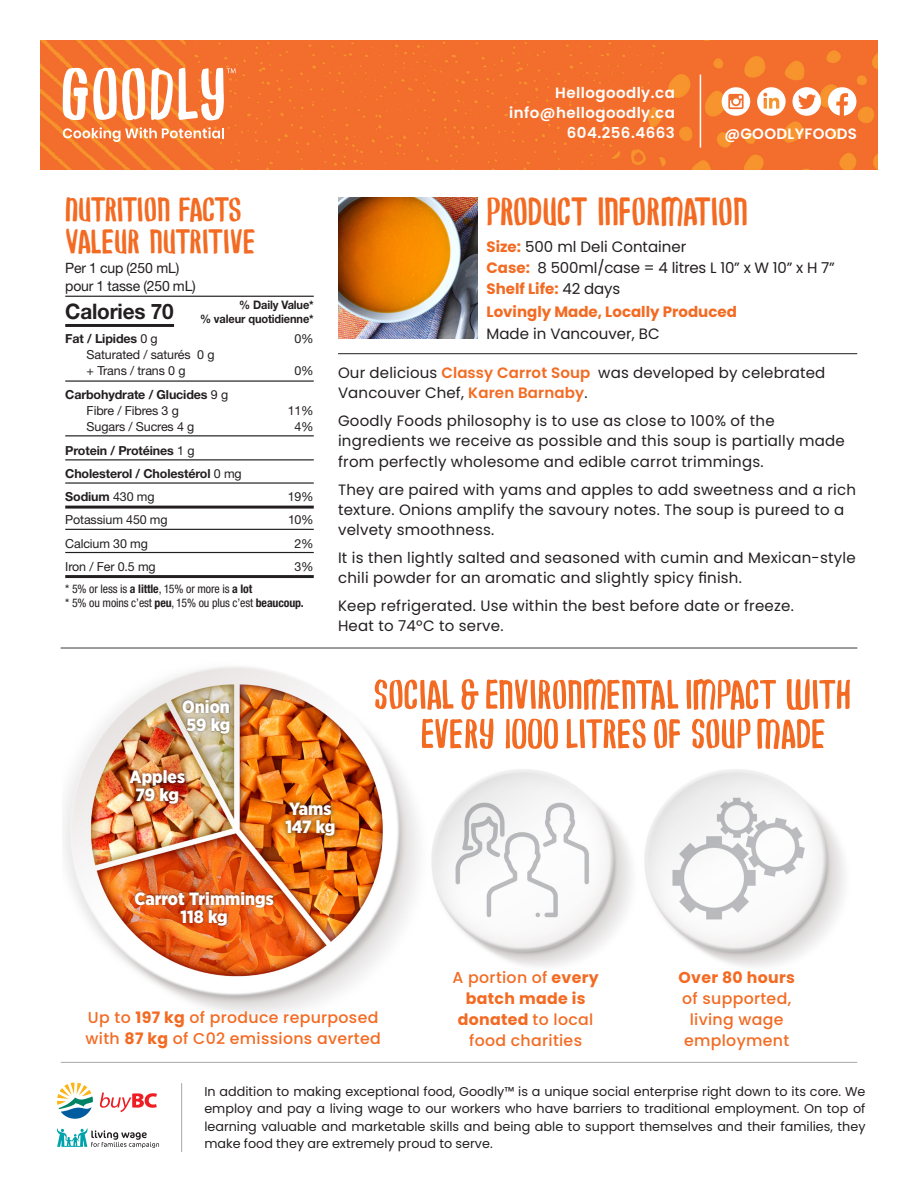
<style>
.page{position:relative;width:918px;height:1188px;background:#fff}
.page>*{position:absolute;margin:0;border:0;box-sizing:border-box;transform-origin:0 0}
.t1{font:51.75px/39.3px "Goodly Hand";color:#f36b23;text-align:center}
.t2{font:49.5px "Goodly Hand";color:#f36b23}
.t3{font:42.75px "Goodly Hand";letter-spacing:-.01em;color:#f36b23;scale:1.05 1}
.t4{font:700 21.45px "Helvetica Neue LT Std";letter-spacing:-.01em;color:#231f20}
.t5{font:900 17.7px "Gotham Narrow";color:#fff}
.t6{font:500 15.75px/21px "Poppins";letter-spacing:.02em;color:#f36b23;text-align:center}
.t7{font:15px/20.2px "Poppins";letter-spacing:.015em;color:#231f20}
.t8{font:700 15px/22.5px "Poppins";color:#f36b23}
.t9{font:600 15px "Poppins";letter-spacing:.03em;color:#fff}
.t10{font:15px "Poppins";letter-spacing:-.01em;color:#231f20}
.t11{font:14.25px/17.2px "Helvetica Neue LT Std";letter-spacing:-.01em;color:#231f20}
.t12{font:12.75px/17.4px "Poppins";color:#231f20;text-align:justify}
.t13{font:12.45px "Helvetica Neue LT Std";letter-spacing:-.01em;color:#231f20}
.t14{font:700 12.45px "Helvetica Neue LT Std";letter-spacing:-.01em;color:#231f20}
.t15{font:condensed 11.85px "Helvetica Neue LT Std";letter-spacing:-.01em;color:#231f20}
.t16{font:700 11.7px "Helvetica Neue LT Std";letter-spacing:-.01em;color:#231f20;scale:.94 1}
.s1{font-weight:400}
.s2{font-weight:700}
.s3{font-weight:700;color:#f36b23}
.s4{font-weight:400;color:#231f20}
.s5{font-weight:600;color:#f36b23}
</style>
<div class="page">
<img style="left:40px;top:40px;width:838px;height:129px">
<hr style="left:338px;top:353px;width:519px;height:1px;background:#231f20">
<img style="left:338px;top:198px;width:139px;height:140px">
<svg style="left:63px;top:68px;width:82px;height:53px"></svg>
<svg style="left:151px;top:68px;width:85px;height:52px"></svg>
<svg style="left:63px;top:127px;width:161px;height:15px"></svg>
<hr style="left:65px;top:296px;width:249px;height:1px;background:#231f20">
<hr style="left:65px;top:324px;width:109px;height:3px;background:#231f20">
<hr style="left:65px;top:380px;width:249px;height:2px;background:#231f20">
<hr style="left:65px;top:435px;width:249px;height:1px;background:#231f20">
<hr style="left:65px;top:459px;width:249px;height:1px;background:#231f20">
<hr style="left:65px;top:482px;width:249px;height:2px;background:#231f20">
<hr style="left:65px;top:506px;width:249px;height:3px;background:#231f20">
<hr style="left:65px;top:529px;width:249px;height:1px;background:#231f20">
<hr style="left:65px;top:552px;width:249px;height:1px;background:#231f20">
<hr style="left:65px;top:575px;width:249px;height:3px;background:#231f20">
<hr style="left:700px;top:75px;width:1px;height:73px;background:#fff">
<svg style="left:828px;top:87px;width:28px;height:29px"></svg>
<svg style="left:792px;top:87px;width:29px;height:29px"></svg>
<svg style="left:757px;top:87px;width:29px;height:29px"></svg>
<svg style="left:722px;top:87px;width:28px;height:29px"></svg>
<img style="left:64px;top:666px;width:781px;height:348px">
<hr style="left:61px;top:648px;width:796px;height:1px;background:#a8a9ad">
<hr style="left:61px;top:1062px;width:796px;height:1px;background:#a8a9ad">
<div style="left:280px;top:797px;width:60px;height:44px;background:#231f20;opacity:.65"></div>
<div style="left:126px;top:767px;width:62px;height:40px;background:#231f20;opacity:.75"></div>
<div style="left:134px;top:890px;width:142px;height:38px;background:#231f20;opacity:.65"></div>
<div style="left:181px;top:698px;width:50px;height:38px;background:#231f20;opacity:.65"></div>
<svg style="left:57px;top:1128px;width:102px;height:20px"></svg>
<svg style="left:57px;top:1083px;width:36px;height:36px"></svg>
<svg style="left:100px;top:1093px;width:57px;height:19px"></svg>
<hr style="left:181px;top:1083px;width:1px;height:69px;background:#a8a9ad">
<p class="t3" style="left:65px;top:197px;width:170px">Nutrition Facts</p>
<p class="t3" style="left:65px;top:228px;width:183px">Valeur nutritive</p>
<p class="t11" style="left:65px;top:259px;width:132px">Per 1 cup (250 mL) pour 1 tasse (250 mL)</p>
<p class="t4" style="left:65px;top:298px;width:110px">Calories 70</p>
<p class="t14" style="left:65px;top:331px;width:94px">Fat / Lipides <span class="s1">0 g</span></p>
<p class="t13" style="left:294px;top:331px;width:21px">0%</p>
<p class="t13" style="left:87px;top:347px;width:130px">Saturated / saturés 0 g</p>
<p class="t13" style="left:87px;top:363px;width:100px">+ Trans / trans 0 g</p>
<p class="t13" style="left:294px;top:363px;width:21px">0%</p>
<p class="t14" style="left:65px;top:387px;width:164px">Carbohydrate / Glucides <span class="s1">9 g</span></p>
<p class="t13" style="left:87px;top:403px;width:94px">Fibre / Fibres 3 g</p>
<p class="t13" style="left:288px;top:403px;width:28px">11%</p>
<p class="t13" style="left:87px;top:419px;width:109px">Sugars / Sucres 4 g</p>
<p class="t13" style="left:294px;top:419px;width:21px">4%</p>
<p class="t14" style="left:65px;top:443px;width:131px">Protein / Protéines <span class="s1">1 g</span></p>
<p class="t14" style="left:65px;top:466px;width:178px">Cholesterol / Cholestérol <span class="s1">0 mg</span></p>
<p class="t14" style="left:65px;top:489px;width:91px">Sodium <span class="s1">430 mg</span></p>
<p class="t13" style="left:288px;top:489px;width:28px">19%</p>
<p class="t13" style="left:65px;top:513px;width:104px">Potassium 450 mg</p>
<p class="t13" style="left:288px;top:513px;width:27px">10%</p>
<p class="t13" style="left:65px;top:536px;width:84px">Calcium 30 mg</p>
<p class="t13" style="left:294px;top:536px;width:21px">2%</p>
<p class="t13" style="left:65px;top:559px;width:92px">Iron / Fer 0.5 mg</p>
<p class="t13" style="left:294px;top:559px;width:21px">3%</p>
<p class="t15" style="left:65px;top:582px;width:189px">* 5% or less is <span class="s2">a little</span>, 15% or more is <span class="s2">a lot</span></p>
<p class="t15" style="left:65px;top:596px;width:240px">* 5% ou moins c’est <span class="s2">peu</span>, 15% ou plus c’est <span class="s2">beaucoup.</span></p>
<p class="t16" style="left:239px;top:298px;width:81px">% Daily Value*</p>
<p class="t16" style="left:200px;top:311px;width:122px">% valeur quotidienne*</p>
<p class="t5" style="left:182px;top:695px;width:49px">Onion</p>
<p class="t5" style="left:187px;top:713px;width:45px">59 kg</p>
<p class="t9" style="left:555px;top:84px;width:121px">Hellogoodly.ca</p>
<p class="t9" style="left:509px;top:104px;width:167px">info@hellogoodly.ca</p>
<p class="t9" style="left:567px;top:124px;width:109px">604.256.4663</p>
<p class="t9" style="left:724px;top:125px;width:134px">@GOODLYFOODS</p>
<p class="t2" style="left:487px;top:197px;width:263px">Product Information</p>
<p class="t7" style="left:487px;top:237px;width:201px"><span class="s3">Size:</span> 500 ml Deli Container</p>
<p class="t10" style="left:487px;top:259px;width:350px"><span class="s3">Case:</span> 8 500ml/case = 4 litres L 10” x W 10” x H 7”</p>
<p class="t8" style="left:487px;top:278px;width:135px">Shelf Life: <span class="s4">42 days</span></p>
<p class="t8" style="left:487px;top:300px;width:252px">Lovingly Made, Locally Produced<br><span class="s4">Made in Vancouver, BC</span></p>
<p class="t7" style="left:338px;top:363px;width:489px">Our delicious <span class="s5">Classy Carrot Soup</span> was developed by celebrated<br>Vancouver Chef, <span class="s5">Karen Barnaby</span>.</p>
<p class="t7" style="left:338px;top:411px;width:508px">Goodly Foods philosophy is to use as close to 100% of the ingredients we receive as possible and this soup is partially made from perfectly wholesome and edible carrot trimmings.</p>
<p class="t7" style="left:338px;top:479px;width:520px">They are paired with yams and apples to add sweetness and a rich texture. Onions amplify the savoury notes. The soup is pureed to a velvety smoothness.</p>
<p class="t7" style="left:338px;top:548px;width:519px">It is then lightly salted and seasoned with cumin and Mexican-style chili powder for an aromatic and slightly spicy finish.</p>
<p class="t7" style="left:338px;top:596px;width:457px">Keep refrigerated. Use within the best before date or freeze.<br>Heat to 74ºC to serve.</p>
<p class="t1" style="left:374px;top:677px;width:478px">Social &amp; Environmental Impact with<br>Every 1000 Litres of Soup Made</p>
<p class="t5" style="left:130px;top:765px;width:57px">Apples</p>
<p class="t5" style="left:136px;top:783px;width:45px">79 kg</p>
<p class="t5" style="left:289px;top:797px;width:44px">Yams</p>
<p class="t5" style="left:285px;top:815px;width:51px">147 kg</p>
<p class="t5" style="left:134px;top:887px;width:141px">Carrot Trimmings</p>
<p class="t5" style="left:181px;top:905px;width:49px">118 kg</p>
<p class="t6" style="left:86px;top:1007px;width:297px;text-align:left">Up to <span class="s2">197 kg</span> of produce repurposed with <span class="s2">87 kg</span> of C02 emissions averted</p>
<p class="t6" style="left:453px;top:967px;width:148px">A portion of <span class="s2">every batch made is donated</span> to local food charities</p>
<p class="t6" style="left:678px;top:967px;width:118px"><span class="s2">Over 80 hours </span>of supported, living wage employment</p>
<p class="t12" style="left:204px;top:1083px;width:663px">In addition to making exceptional food, Goodly™ is a unique social enterprise right down to its core. We employ and pay a living wage to our workers who have barriers to traditional employment. On top of learning valuable and marketable skills and being able to support themselves and their families, they make food they are extremely proud to serve.</p>
</div>
